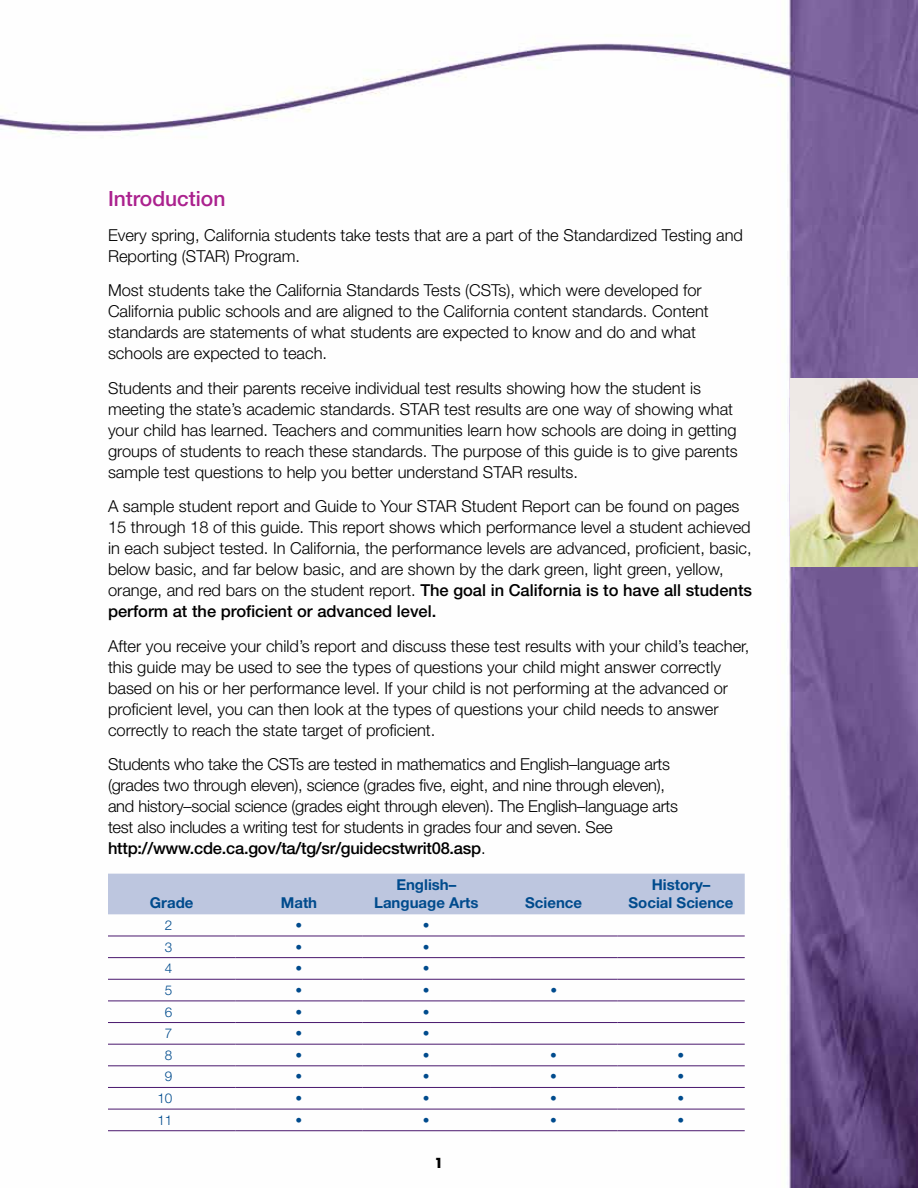
<style>
.page{position:relative;width:918px;height:1188px;background:#fff}
.page>*{position:absolute;margin:0;border:0;box-sizing:border-box;transform-origin:0 0}
.t1{font:500 21px "Helvetica Neue LT Std";color:#ab218e}
.t2{font:300 16.5px/21px "Helvetica Neue LT Std";color:#000}
.t3{font:700 15px/18px "Helvetica Neue LT Std";color:#004b8d;text-align:center}
.t4{font:300 13.5px "Helvetica Neue LT Std";color:#004b8d}
.t5{font:700 13.5px "Futura Std";color:#000}
.s1{font-weight:500}
</style>
<div class="page">
<img style="left:0;top:1px;width:918px;height:1187px">
<div style="left:108px;top:874px;width:637px;height:40px;background:#bdc6df"></div>
<hr style="left:108px;top:936px;width:127px;height:1px;background:#49176d">
<hr style="left:235px;top:936px;width:128px;height:1px;background:#49176d">
<hr style="left:363px;top:936px;width:127px;height:1px;background:#49176d">
<hr style="left:490px;top:936px;width:127px;height:1px;background:#49176d">
<hr style="left:617px;top:936px;width:128px;height:1px;background:#49176d">
<hr style="left:108px;top:957px;width:127px;height:1px;background:#49176d">
<hr style="left:235px;top:957px;width:128px;height:1px;background:#49176d">
<hr style="left:363px;top:957px;width:127px;height:1px;background:#49176d">
<hr style="left:490px;top:957px;width:127px;height:1px;background:#49176d">
<hr style="left:617px;top:957px;width:128px;height:1px;background:#49176d">
<hr style="left:108px;top:979px;width:127px;height:1px;background:#49176d">
<hr style="left:235px;top:979px;width:128px;height:1px;background:#49176d">
<hr style="left:363px;top:979px;width:127px;height:1px;background:#49176d">
<hr style="left:490px;top:979px;width:127px;height:1px;background:#49176d">
<hr style="left:617px;top:979px;width:128px;height:1px;background:#49176d">
<hr style="left:108px;top:1001px;width:127px;height:1px;background:#49176d">
<hr style="left:235px;top:1001px;width:128px;height:1px;background:#49176d">
<hr style="left:363px;top:1001px;width:127px;height:1px;background:#49176d">
<hr style="left:490px;top:1001px;width:127px;height:1px;background:#49176d">
<hr style="left:617px;top:1001px;width:128px;height:1px;background:#49176d">
<hr style="left:108px;top:1022px;width:127px;height:1px;background:#49176d">
<hr style="left:235px;top:1022px;width:128px;height:1px;background:#49176d">
<hr style="left:363px;top:1022px;width:127px;height:1px;background:#49176d">
<hr style="left:490px;top:1022px;width:127px;height:1px;background:#49176d">
<hr style="left:617px;top:1022px;width:128px;height:1px;background:#49176d">
<hr style="left:108px;top:1044px;width:127px;height:1px;background:#49176d">
<hr style="left:235px;top:1044px;width:128px;height:1px;background:#49176d">
<hr style="left:363px;top:1044px;width:127px;height:1px;background:#49176d">
<hr style="left:490px;top:1044px;width:127px;height:1px;background:#49176d">
<hr style="left:617px;top:1044px;width:128px;height:1px;background:#49176d">
<hr style="left:108px;top:1065px;width:127px;height:1px;background:#49176d">
<hr style="left:235px;top:1065px;width:128px;height:1px;background:#49176d">
<hr style="left:363px;top:1065px;width:127px;height:1px;background:#49176d">
<hr style="left:490px;top:1065px;width:127px;height:1px;background:#49176d">
<hr style="left:617px;top:1065px;width:128px;height:1px;background:#49176d">
<hr style="left:108px;top:1087px;width:127px;height:1px;background:#49176d">
<hr style="left:235px;top:1087px;width:128px;height:1px;background:#49176d">
<hr style="left:363px;top:1087px;width:127px;height:1px;background:#49176d">
<hr style="left:490px;top:1087px;width:127px;height:1px;background:#49176d">
<hr style="left:617px;top:1087px;width:128px;height:1px;background:#49176d">
<hr style="left:108px;top:1109px;width:127px;height:1px;background:#49176d">
<hr style="left:235px;top:1109px;width:128px;height:1px;background:#49176d">
<hr style="left:363px;top:1109px;width:127px;height:1px;background:#49176d">
<hr style="left:490px;top:1109px;width:127px;height:1px;background:#49176d">
<hr style="left:617px;top:1109px;width:128px;height:1px;background:#49176d">
<hr style="left:108px;top:1130px;width:127px;height:1px;background:#49176d">
<hr style="left:235px;top:1130px;width:128px;height:1px;background:#49176d">
<hr style="left:363px;top:1130px;width:127px;height:1px;background:#49176d">
<hr style="left:490px;top:1130px;width:127px;height:1px;background:#49176d">
<hr style="left:617px;top:1130px;width:128px;height:1px;background:#49176d">
<img style="left:791px;top:378px;width:127px;height:189px">
<p class="t1" style="left:108px;top:186px;width:119px">Introduction</p>
<p class="t2" style="left:108px;top:224px;width:637px">Every spring, California students take tests that are a part of the Standardized Testing and<br>Reporting (STAR) Program.</p>
<p class="t2" style="left:108px;top:279px;width:602px">Most students take the California Standards Tests (CSTs), which were developed for California public schools and are aligned to the California content standards. Content standards are statements of what students are expected to know and do and what schools are expected to teach.</p>
<p class="t2" style="left:108px;top:377px;width:631px">Students and their parents receive individual test results showing how the student is meeting the state’s academic standards. STAR test results are one way of showing what your child has learned. Teachers and communities learn how schools are doing in getting groups of students to reach these standards. The purpose of this guide is to give parents sample test questions to help you better understand STAR results.</p>
<p class="t2" style="left:108px;top:495px;width:646px">A sample student report and Guide to Your STAR Student Report can be found on pages 15 through 18 of this guide. This report shows which performance level a student achieved in each subject tested. In California, the performance levels are advanced, proficient, basic, below basic, and far below basic, and are shown by the dark green, light green, yellow, orange, and red bars on the student report. <span class="s1">The goal in California is to have all students perform at the proficient or advanced level.</span></p>
<p class="t2" style="left:108px;top:635px;width:643px">After you receive your child’s report and discuss these test results with your child’s teacher, this guide may be used to see the types of questions your child might answer correctly based on his or her performance level. If your child is not performing at the advanced or proficient level, you can then look at the types of questions your child needs to answer correctly to reach the state target of proficient.</p>
<p class="t2" style="left:108px;top:754px;width:572px">Students who take the CSTs are tested in mathematics and English–language arts (grades two through eleven), science (grades five, eight, and nine through eleven), and history–social science (grades eight through eleven). The English–language arts test also includes a writing test for students in grades four and seven. See <span class="s1">http://www.cde.ca.gov/ta/tg/sr/guidecstwrit08.asp</span>.</p>
<p class="t3" style="left:150px;top:894px;width:45px">Grade</p>
<p class="t3" style="left:281px;top:894px;width:38px">Math</p>
<p class="t3" style="left:374px;top:876px;width:106px">English–<br>Language Arts</p>
<p class="t3" style="left:629px;top:876px;width:106px">History–<br>Social Science</p>
<p class="t3" style="left:525px;top:894px;width:58px">Science</p>
<p class="t4" style="left:165px;top:917px;width:9px">2</p>
<p class="t4" style="left:296px;top:917px;width:8px">•</p>
<p class="t4" style="left:423px;top:917px;width:8px">•</p>
<p class="t4" style="left:165px;top:939px;width:9px">3</p>
<p class="t4" style="left:296px;top:939px;width:8px">•</p>
<p class="t4" style="left:423px;top:939px;width:8px">•</p>
<p class="t4" style="left:165px;top:960px;width:9px">4</p>
<p class="t4" style="left:296px;top:960px;width:8px">•</p>
<p class="t4" style="left:423px;top:960px;width:8px">•</p>
<p class="t4" style="left:165px;top:982px;width:9px">5</p>
<p class="t4" style="left:296px;top:982px;width:8px">•</p>
<p class="t4" style="left:423px;top:982px;width:8px">•</p>
<p class="t4" style="left:550px;top:982px;width:8px">•</p>
<p class="t4" style="left:165px;top:1003px;width:9px">6</p>
<p class="t4" style="left:296px;top:1003px;width:8px">•</p>
<p class="t4" style="left:423px;top:1003px;width:8px">•</p>
<p class="t4" style="left:165px;top:1025px;width:9px">7</p>
<p class="t4" style="left:296px;top:1025px;width:8px">•</p>
<p class="t4" style="left:423px;top:1025px;width:8px">•</p>
<p class="t4" style="left:165px;top:1047px;width:9px">8</p>
<p class="t4" style="left:296px;top:1047px;width:8px">•</p>
<p class="t4" style="left:423px;top:1047px;width:8px">•</p>
<p class="t4" style="left:550px;top:1047px;width:8px">•</p>
<p class="t4" style="left:678px;top:1047px;width:8px">•</p>
<p class="t4" style="left:165px;top:1068px;width:9px">9</p>
<p class="t4" style="left:296px;top:1068px;width:8px">•</p>
<p class="t4" style="left:423px;top:1068px;width:8px">•</p>
<p class="t4" style="left:550px;top:1068px;width:8px">•</p>
<p class="t4" style="left:678px;top:1068px;width:8px">•</p>
<p class="t4" style="left:157px;top:1090px;width:17px">10</p>
<p class="t4" style="left:296px;top:1090px;width:8px">•</p>
<p class="t4" style="left:423px;top:1090px;width:8px">•</p>
<p class="t4" style="left:550px;top:1090px;width:8px">•</p>
<p class="t4" style="left:678px;top:1090px;width:8px">•</p>
<p class="t4" style="left:157px;top:1112px;width:17px">11</p>
<p class="t4" style="left:296px;top:1112px;width:8px">•</p>
<p class="t4" style="left:423px;top:1112px;width:8px">•</p>
<p class="t4" style="left:550px;top:1112px;width:8px">•</p>
<p class="t4" style="left:678px;top:1112px;width:8px">•</p>
<p class="t5" style="left:434px;top:1153px;width:11px">1</p>
</div>
